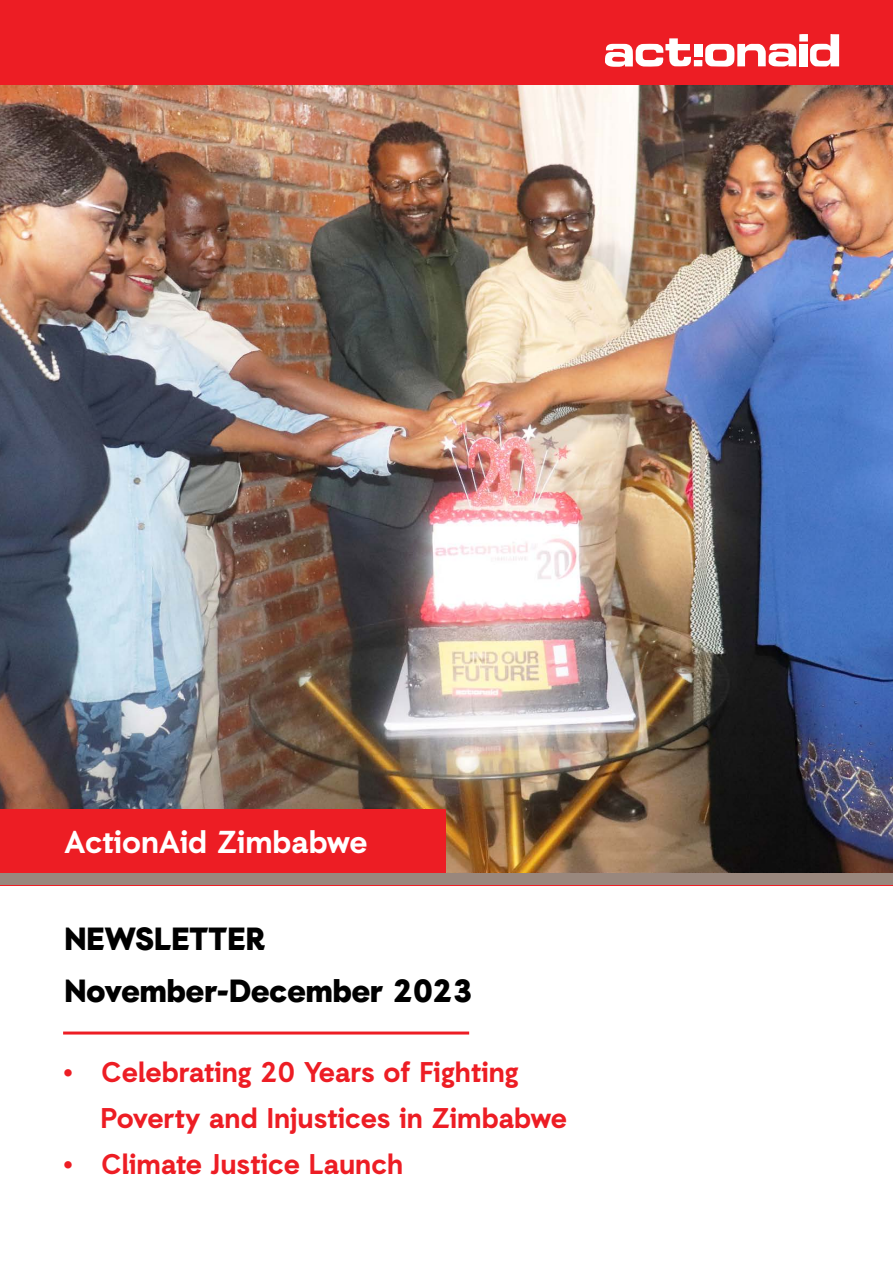
<style>
.page{position:relative;width:893px;height:1263px;background:#fff}
.page>*{position:absolute;margin:0;border:0;box-sizing:border-box;transform-origin:0 0}
.t1{font:900 31.95px/52.1px "Auxilia";color:#000}
.t2{font:700 31.65px "Auxilia";color:#fff}
.t3{font:700 28.5px/46px "Auxilia";color:#ed1d24}
</style>
<div class="page">
<div style="left:0;top:0;width:893px;height:885px;background:#ed1d24"></div>
<div style="left:0;top:873px;width:893px;height:12px;background:#99877d"></div>
<img style="left:0;top:86px;width:893px;height:787px">
<svg style="left:605px;top:34px;width:234px;height:33px"></svg>
<div style="left:0;top:809px;width:446px;height:64px;background:#ed1d24"></div>
<hr style="left:63px;top:1031px;width:406px;height:3px;background:#ed1d24">
<p class="t2" style="left:65px;top:822px;width:305px">ActionAid Zimbabwe</p>
<p class="t1" style="left:65px;top:912px;width:410px">NEWSLETTER<br>November-December 2023</p>
<p class="t3" style="left:100px;top:1048px;width:468px;text-indent:-37px">• Celebrating 20 Years of Fighting<br>Poverty and Injustices in Zimbabwe</p>
<p class="t3" style="left:63px;top:1140px;width:342px">• Climate Justice Launch</p>
</div>
